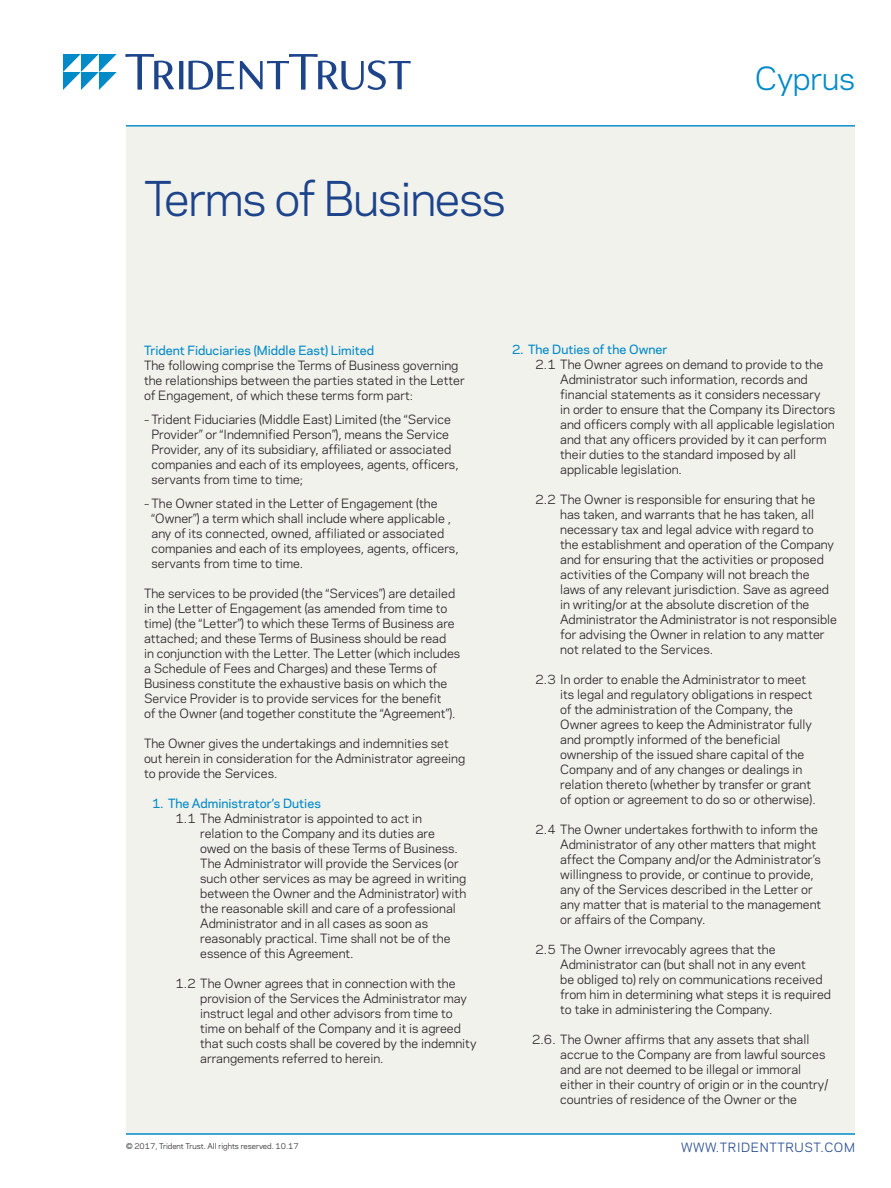
<style>
.page{position:relative;width:891px;height:1188px;background:#fff}
.page>*{position:absolute;margin:0;border:0;box-sizing:border-box;transform-origin:0 0}
.t1{font:45px "Polaris";letter-spacing:-.03em;color:#1d448b}
.t2{font:30px "Polaris";letter-spacing:-.01em;color:#008ac8}
._1st_Paragraph{font:12px/15px "Polaris";color:#231f20}
.Head_1{font:500 12px "Polaris";color:#008ac8}
.t3{font:12px "Polaris";letter-spacing:.05em;color:#1d448b}
.t4{font:7.5px "Polaris";color:#231f20}
.s1{font-size:10.5px}
</style>
<div class="page">
<div style="left:126px;top:126px;width:729px;height:1008px;background:#f2f2ed"></div>
<svg style="left:126px;top:54px;width:285px;height:36px"></svg>
<svg style="left:63px;top:54px;width:54px;height:36px"></svg>
<hr style="left:126px;top:126px;width:729px;height:1px;background:#008ac8">
<hr style="left:126px;top:1134px;width:729px;height:1px;background:#008ac8">
<h1 class="t1" style="left:144px;top:165px;width:363px">Terms of Business</h1>
<h2 class="t2" style="left:755px;top:56px;width:102px">Cyprus</h2>
<p class="Head_1" style="left:144px;top:342px;width:232px">Trident Fiduciaries (Middle East) Limited</p>
<p class="_1st_Paragraph" style="left:144px;top:358px;width:322px">The following comprise the Terms of Business governing the relationships between the parties stated in the Letter of Engagement, of which these terms form part:</p>
<p class="_1st_Paragraph" style="left:152px;top:412px;width:309px;text-indent:-8px"><span class="s1">–</span> Trident Fiduciaries (Middle East) Limited (the “Service Provider” or “Indemnified Person”), means the Service Provider, any of its subsidiary, affiliated or associated companies and each of its employees, agents, officers, servants from time to time;</p>
<p class="_1st_Paragraph" style="left:152px;top:496px;width:309px;text-indent:-8px"><span class="s1">–</span> The Owner stated in the Letter of Engagement (the “Owner”) a term which shall include where applicable , any of its connected, owned, affiliated or associated companies and each of its employees, agents, officers, servants from time to time.</p>
<p class="_1st_Paragraph" style="left:144px;top:586px;width:318px">The services to be provided (the “Services”) are detailed in the Letter of Engagement (as amended from time to time) (the “Letter”) to which these Terms of Business are attached; and these Terms of Business should be read<br>in conjunction with the Letter. The Letter (which includes a Schedule of Fees and Charges) and these Terms of Business constitute the exhaustive basis on which the Service Provider is to provide services for the benefit<br>of the Owner (and together constitute the “Agreement”).</p>
<p class="_1st_Paragraph" style="left:144px;top:736px;width:323px">The Owner gives the undertakings and indemnities set out herein in consideration for the Administrator agreeing to provide the Services.</p>
<p class="Head_1" style="left:152px;top:795px;width:170px">1. The Administrator’s Duties</p>
<p class="_1st_Paragraph" style="left:200px;top:811px;width:268px;text-indent:-25px">1.1 The Administrator is appointed to act in relation to the Company and its duties are owed on the basis of these Terms of Business.<br>The Administrator will provide the Services (or such other services as may be agreed in writing between the Owner and the Administrator) with the reasonable skill and care of a professional Administrator and in all cases as soon as reasonably practical. Time shall not be of the essence of this Agreement.</p>
<p class="_1st_Paragraph" style="left:200px;top:976px;width:278px;text-indent:-25px">1.2 The Owner agrees that in connection with the provision of the Services the Administrator may instruct legal and other advisors from time to time on behalf of the Company and it is agreed that such costs shall be covered by the indemnity arrangements referred to herein.</p>
<p class="t4" style="left:126px;top:1140px;width:174px">© 2017, Trident Trust. All rights reserved. 10.17</p>
<p class="Head_1" style="left:512px;top:340px;width:157px">2. The Duties of the Owner</p>
<p class="_1st_Paragraph" style="left:560px;top:356px;width:276px;text-indent:-25px">2.1 The Owner agrees on demand to provide to the Administrator such information, records and financial statements as it considers necessary<br>in order to ensure that the Company its Directors and officers comply with all applicable legislation and that any officers provided by it can perform their duties to the standard imposed by all applicable legislation.</p>
<p class="_1st_Paragraph" style="left:560px;top:491px;width:278px;text-indent:-25px">2.2 The Owner is responsible for ensuring that he has taken, and warrants that he has taken, all necessary tax and legal advice with regard to<br>the establishment and operation of the Company and for ensuring that the activities or proposed activities of the Company will not breach the laws of any relevant jurisdiction. Save as agreed in writing/or at the absolute discretion of the Administrator the Administrator is not responsible for advising the Owner in relation to any matter not related to the Services.</p>
<p class="_1st_Paragraph" style="left:560px;top:671px;width:257px;text-indent:-25px">2.3 In order to enable the Administrator to meet its legal and regulatory obligations in respect of the administration of the Company, the Owner agrees to keep the Administrator fully and promptly informed of the beneficial ownership of the issued share capital of the Company and of any changes or dealings in relation thereto (whether by transfer or grant of option or agreement to do so or otherwise).</p>
<p class="_1st_Paragraph" style="left:560px;top:821px;width:263px;text-indent:-25px">2.4 The Owner undertakes forthwith to inform the Administrator of any other matters that might affect the Company and/or the Administrator’s willingness to provide, or continue to provide, any of the Services described in the Letter or any matter that is material to the management or affairs of the Company.</p>
<p class="_1st_Paragraph" style="left:560px;top:941px;width:272px;text-indent:-25px">2.5 The Owner irrevocably agrees that the Administrator can (but shall not in any event<br>be obliged to) rely on communications received from him in determining what steps it is required to take in administering the Company.</p>
<p class="_1st_Paragraph" style="left:560px;top:1031px;width:270px;text-indent:-28px">2.6. The Owner affirms that any assets that shall accrue to the Company are from lawful sources and are not deemed to be illegal or immoral either in their country of origin or in the country/ countries of residence of the Owner or the</p>
<p class="t3" style="left:681px;top:1138px;width:175px">WWW.TRIDENTTRUST.COM</p>
</div>
